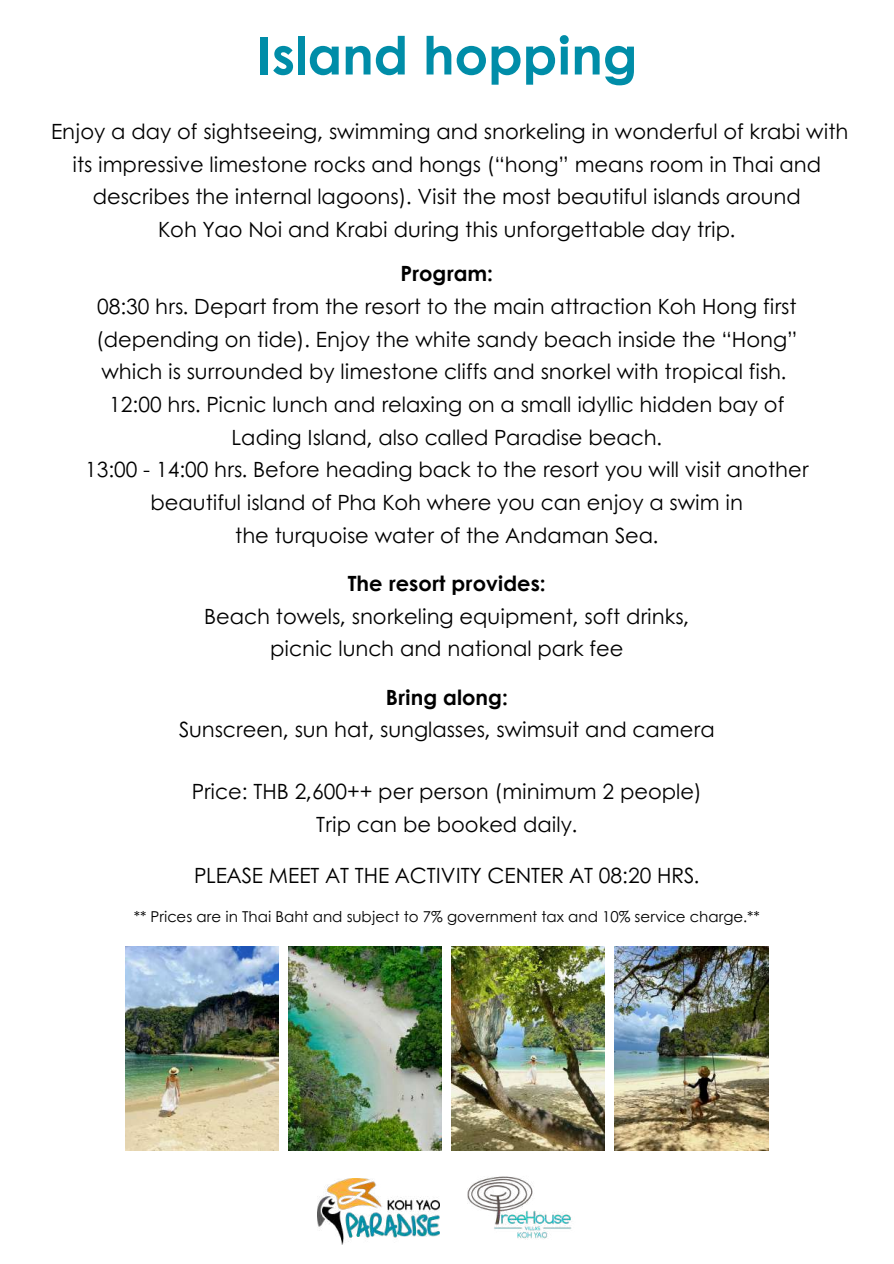
<style>
.page{position:relative;width:894px;height:1264px;background:#fff}
.page>*{position:absolute;margin:0;border:0;box-sizing:border-box;transform-origin:0 0}
.t1{font:700 52.5px "Century Gothic";color:#008da8}
.t2{font:21px/32.7px "Century Gothic";color:#000;text-align:center}
.t3{font:700 21px "Century Gothic";color:#000}
.t4{font:15px "Century Gothic";color:#000}
</style>
<div class="page">
<img style="left:288px;top:946px;width:153px;height:204px">
<img style="left:451px;top:946px;width:153px;height:204px">
<img style="left:125px;top:946px;width:153px;height:204px">
<img style="left:614px;top:946px;width:153px;height:204px">
<img style="left:467px;top:1176px;width:105px;height:64px">
<img style="left:317px;top:1178px;width:122px;height:66px">
<h1 class="t1" style="left:256px;top:16px;width:383px">Island hopping</h1>
<p class="t2" style="left:51px;top:114px;width:798px">Enjoy a day of sightseeing, swimming and snorkeling in wonderful of krabi with its impressive limestone rocks and hongs (“hong” means room in Thai and describes the internal lagoons). Visit the most beautiful islands around<br>Koh Yao Noi and Krabi during this unforgettable day trip.</p>
<p class="t3" style="left:400px;top:258px;width:94px">Program:</p>
<p class="t2" style="left:85px;top:289px;width:724px">08:30 hrs. Depart from the resort to the main attraction Koh Hong first (depending on tide). Enjoy the white sandy beach inside the “Hong” which is surrounded by limestone cliffs and snorkel with tropical fish.<br>12:00 hrs. Picnic lunch and relaxing on a small idyllic hidden bay of Lading Island, also called Paradise beach.<br>13:00 - 14:00 hrs. Before heading back to the resort you will visit another beautiful island of Pha Koh where you can enjoy a swim in<br>the turquoise water of the Andaman Sea.</p>
<p class="t3" style="left:348px;top:567px;width:199px">The resort provides:</p>
<p class="t2" style="left:204px;top:598px;width:486px">Beach towels, snorkeling equipment, soft drinks, picnic lunch and national park fee</p>
<p class="t3" style="left:385px;top:681px;width:124px">Bring along:</p>
<p class="t2" style="left:179px;top:712px;width:537px">Sunscreen, sun hat, sunglasses, swimsuit and camera</p>
<p class="t2" style="left:192px;top:774px;width:511px">Price: THB 2,600++ per person (minimum 2 people)<br>Trip can be booked daily.</p>
<p class="t2" style="left:194px;top:858px;width:506px">PLEASE MEET AT THE ACTIVITY CENTER AT 08:20 HRS.</p>
<p class="t4" style="left:134px;top:905px;width:627px">** Prices are in Thai Baht and subject to 7% government tax and 10% service charge.**</p>
</div>
